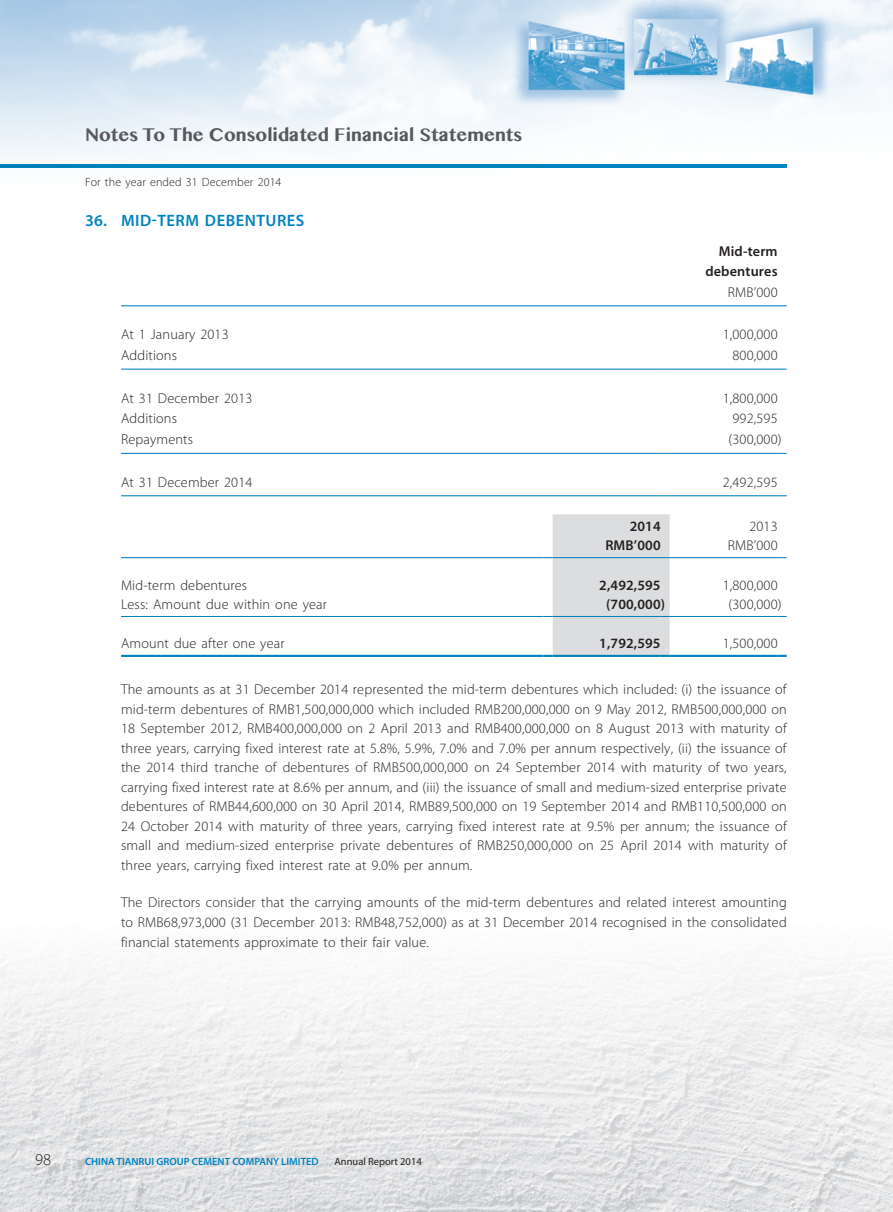
<style>
.page{position:relative;width:893px;height:1212px;background:#fff}
.page>*{position:absolute;margin:0;border:0;box-sizing:border-box;transform-origin:0 0}
.t1{font:700 18px "Myanmar MN";color:#57585a}
._03_H1{font:600 16.5px "Myriad Pro";letter-spacing:.03em;color:#0082bf}
.t2{font:300 16.5px "Myriad Pro";color:#231f20}
._12___P2{font:300 14.25px/19.5px "Myriad Pro";letter-spacing:.01em;color:#231f20;text-align:justify}
._15_Table_Stub{font:300 14.25px "Myriad Pro";letter-spacing:.01em;color:#231f20}
._31_table_tab_6pt{font:300 14.25px "Myriad Pro";letter-spacing:.01em;color:#231f20}
._31_table_tab_6pt-2{font:600 14.25px/19.5px "Myriad Pro";letter-spacing:.01em;color:#231f20;text-align:right}
.t3{font:300 12px "Myriad Pro";letter-spacing:.01em;color:#231f20}
.t4{font:600 10.5px "Myriad Pro";color:#0082bf}
.t5{font:10.5px "Myriad Pro";color:#231f20}
</style>
<div class="page">
<img style="left:0;top:956px;width:893px;height:256px">
<img style="left:0;top:0;width:893px;height:168px">
<hr style="left:0;top:164px;width:787px;height:3px;background:#0082bf">
<hr style="left:121px;top:305px;width:540px;height:1px;background:#0082bf">
<hr style="left:670px;top:305px;width:108px;height:1px;background:#0082bf">
<hr style="left:121px;top:369px;width:540px;height:1px;background:#0082bf">
<hr style="left:670px;top:369px;width:108px;height:1px;background:#0082bf">
<hr style="left:121px;top:453px;width:540px;height:1px;background:#0082bf">
<hr style="left:670px;top:453px;width:108px;height:1px;background:#0082bf">
<hr style="left:121px;top:495px;width:540px;height:1px;background:#0082bf">
<hr style="left:670px;top:495px;width:108px;height:1px;background:#0082bf">
<hr style="left:121px;top:557px;width:423px;height:1px;background:#0082bf">
<hr style="left:670px;top:557px;width:108px;height:1px;background:#0082bf">
<hr style="left:121px;top:616px;width:423px;height:1px;background:#0082bf">
<hr style="left:670px;top:616px;width:108px;height:1px;background:#0082bf">
<hr style="left:121px;top:655px;width:423px;height:2px;background:#0082bf">
<svg style="left:544px;top:514px;width:126px;height:143px;background:#d8dce0"></svg>
<hr style="left:670px;top:655px;width:108px;height:2px;background:#0082bf">
<svg style="left:778px;top:655px;width:9px;height:2px"></svg>
<p class="t1" style="left:85px;top:124px;width:439px">Notes To The Consolidated Financial Statements</p>
<p class="t3" style="left:85px;top:175px;width:198px">For the year ended 31 December 2014</p>
<p class="_03_H1" style="left:85px;top:212px;width:221px">36. MID-TERM DEBENTURES</p>
<p class="_31_table_tab_6pt-2" style="left:705px;top:242px;width:74px">Mid-term debentures</p>
<p class="_31_table_tab_6pt" style="left:728px;top:284px;width:51px">RMB’000</p>
<p class="_15_Table_Stub" style="left:121px;top:327px;width:109px">At 1 January 2013</p>
<p class="_31_table_tab_6pt" style="left:723px;top:327px;width:56px">1,000,000</p>
<p class="_15_Table_Stub" style="left:121px;top:347px;width:57px">Additions</p>
<p class="_31_table_tab_6pt" style="left:732px;top:347px;width:47px">800,000</p>
<p class="_15_Table_Stub" style="left:121px;top:390px;width:133px">At 31 December 2013</p>
<p class="_31_table_tab_6pt" style="left:723px;top:390px;width:56px">1,800,000</p>
<p class="_15_Table_Stub" style="left:121px;top:411px;width:57px">Additions</p>
<p class="_31_table_tab_6pt" style="left:732px;top:411px;width:47px">992,595</p>
<p class="_15_Table_Stub" style="left:121px;top:432px;width:74px">Repayments</p>
<p class="_31_table_tab_6pt" style="left:729px;top:432px;width:54px">(300,000)</p>
<p class="_15_Table_Stub" style="left:121px;top:474px;width:133px">At 31 December 2014</p>
<p class="_31_table_tab_6pt" style="left:723px;top:474px;width:56px">2,492,595</p>
<p class="_31_table_tab_6pt-2" style="left:630px;top:516px;width:32px">2014</p>
<p class="_31_table_tab_6pt" style="left:749px;top:518px;width:30px">2013</p>
<p class="_31_table_tab_6pt-2" style="left:605px;top:536px;width:57px">RMB’000</p>
<p class="_31_table_tab_6pt" style="left:728px;top:538px;width:51px">RMB’000</p>
<p class="_15_Table_Stub" style="left:121px;top:577px;width:128px">Mid-term debentures</p>
<p class="_31_table_tab_6pt-2" style="left:599px;top:575px;width:63px">2,492,595</p>
<p class="_31_table_tab_6pt" style="left:723px;top:577px;width:56px">1,800,000</p>
<p class="_15_Table_Stub" style="left:121px;top:596px;width:207px">Less: Amount due within one year</p>
<p class="_31_table_tab_6pt-2" style="left:606px;top:595px;width:60px">(700,000)</p>
<p class="_31_table_tab_6pt" style="left:729px;top:596px;width:54px">(300,000)</p>
<p class="_15_Table_Stub" style="left:121px;top:636px;width:165px">Amount due after one year</p>
<p class="_31_table_tab_6pt-2" style="left:599px;top:634px;width:63px">1,792,595</p>
<p class="_31_table_tab_6pt" style="left:723px;top:636px;width:56px">1,500,000</p>
<p class="_12___P2" style="left:121px;top:680px;width:667px">The amounts as at 31 December 2014 represented the mid-term debentures which included: (i) the issuance of mid-term debentures of RMB1,500,000,000 which included RMB200,000,000 on 9 May 2012, RMB500,000,000 on 18 September 2012, RMB400,000,000 on 2 April 2013 and RMB400,000,000 on 8 August 2013 with maturity of three years, carrying fixed interest rate at 5.8%, 5.9%, 7.0% and 7.0% per annum respectively, (ii) the issuance of the 2014 third tranche of debentures of RMB500,000,000 on 24 September 2014 with maturity of two years, carrying fixed interest rate at 8.6% per annum, and (iii) the issuance of small and medium-sized enterprise private debentures of RMB44,600,000 on 30 April 2014, RMB89,500,000 on 19 September 2014 and RMB110,500,000 on 24 October 2014 with maturity of three years, carrying fixed interest rate at 9.5% per annum; the issuance of small and medium-sized enterprise private debentures of RMB250,000,000 on 25 April 2014 with maturity of three years, carrying fixed interest rate at 9.0% per annum.</p>
<p class="_12___P2" style="left:121px;top:893px;width:667px">The Directors consider that the carrying amounts of the mid-term debentures and related interest amounting to RMB68,973,000 (31 December 2013: RMB48,752,000) as at 31 December 2014 recognised in the consolidated financial statements approximate to their fair value.</p>
<p class="t2" style="left:35px;top:1150px;width:18px">98</p>
<p class="t4" style="left:85px;top:1156px;width:235px">CHINA TIANRUI GROUP CEMENT COMPANY LIMITED</p>
<p class="t5" style="left:335px;top:1155px;width:89px">Annual Report 2014</p>
</div>
